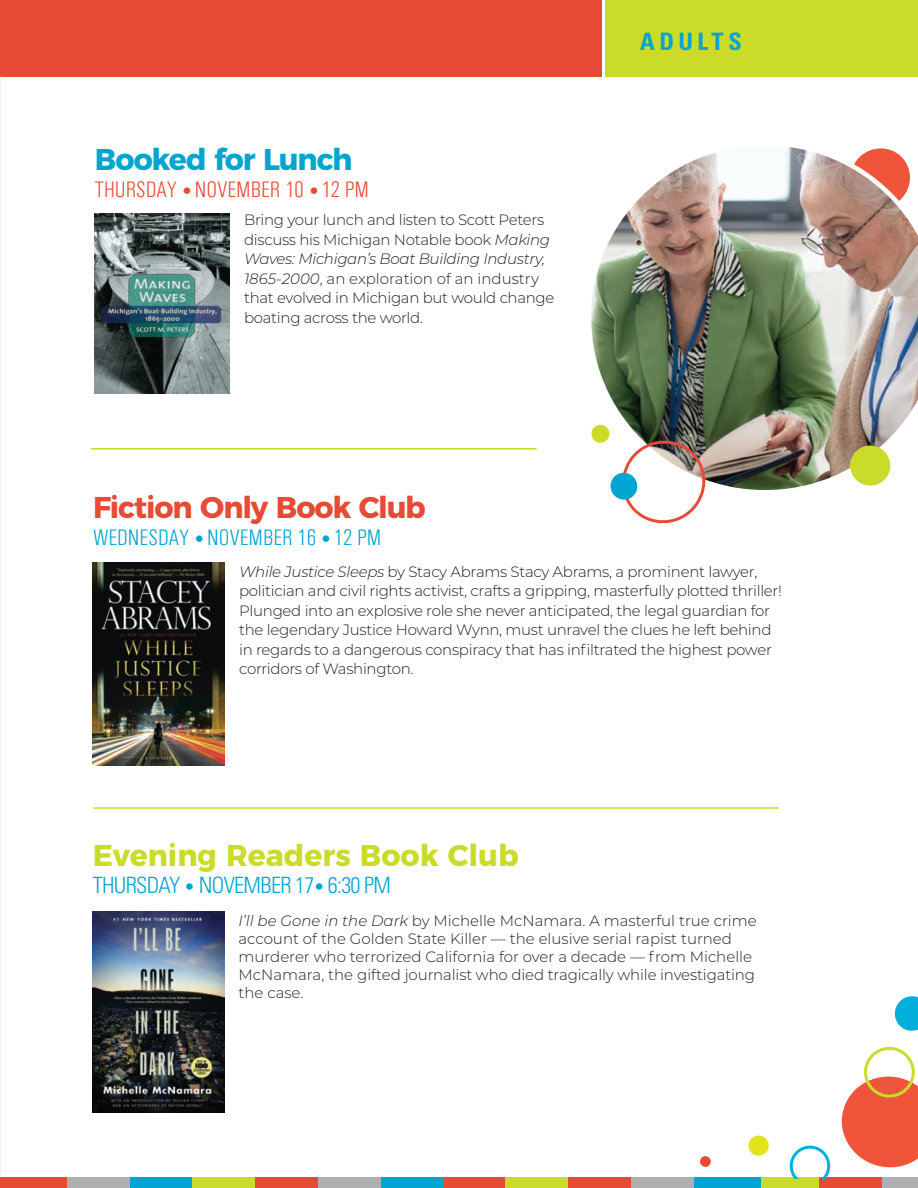
<style>
.page{position:relative;width:918px;height:1188px;background:#fff}
.page>*{position:absolute;margin:0;border:0;box-sizing:border-box;transform-origin:0 0}
.t1{font:700 30px "Montserrat";color:#cadb2a}
.t2{font:700 30px "Montserrat";letter-spacing:-.04em;color:#e74b36}
.t3{font:700 30px "Montserrat";letter-spacing:-.035em;color:#00a6cf}
.t4{font:700 condensed 24px "Univers";letter-spacing:.185em;color:#00a6cf}
.t5{font:300 condensed 22.5px "Univers";letter-spacing:-.03em;color:#00a6cf}
.t6{font:300 condensed 22.5px "Univers";color:#00a6cf}
.t7{font:300 condensed 22.5px "Univers";color:#e74b36}
.t8{font:300 15px/19.5px "Montserrat";letter-spacing:-.02em;color:#231f20}
.t9{font:300 15px/18px "Montserrat";color:#231f20}
.s1{font-size:18px}
.s2{font-style:italic}
</style>
<div class="page">
<div style="left:0;top:1177px;width:67px;height:11px;background:#e74b36"></div>
<div style="left:130px;top:1177px;width:62px;height:11px;background:#00a6cf"></div>
<div style="left:192px;top:1177px;width:63px;height:11px;background:#cadb2a"></div>
<div style="left:255px;top:1177px;width:63px;height:11px;background:#e74b36"></div>
<div style="left:380px;top:1177px;width:63px;height:11px;background:#00a6cf"></div>
<div style="left:443px;top:1177px;width:63px;height:11px;background:#e74b36"></div>
<div style="left:506px;top:1177px;width:62px;height:11px;background:#cadb2a"></div>
<div style="left:568px;top:1177px;width:63px;height:11px;background:#e74b36"></div>
<div style="left:694px;top:1177px;width:67px;height:11px;background:#00a6cf"></div>
<div style="left:761px;top:1177px;width:63px;height:11px;background:#cadb2a"></div>
<div style="left:67px;top:1177px;width:63px;height:11px;background:#afaeb0"></div>
<div style="left:318px;top:1177px;width:62px;height:11px;background:#afaeb0"></div>
<div style="left:631px;top:1177px;width:63px;height:11px;background:#afaeb0"></div>
<div style="left:820px;top:1177px;width:62px;height:11px;background:#e74b36"></div>
<div style="left:882px;top:1177px;width:36px;height:11px;background:#afaeb0"></div>
<div style="left:0;top:0;width:918px;height:76px;background:#e74b36"></div>
<div style="left:603px;top:0;width:315px;height:76px;background:#cadb2a"></div>
<hr style="left:602px;top:0;width:3px;height:88px;background:#fff">
<hr style="left:91px;top:448px;width:445px;height:2px;background:#cadb2a">
<img style="left:93px;top:562px;width:131px;height:203px">
<img style="left:95px;top:214px;width:135px;height:180px">
<img style="left:92px;top:912px;width:132px;height:201px">
<svg style="left:894px;top:996px;width:24px;height:35px"></svg>
<svg style="left:748px;top:1135px;width:21px;height:21px"></svg>
<svg style="left:789px;top:1046px;width:129px;height:132px"></svg>
<svg style="left:700px;top:1156px;width:11px;height:11px"></svg>
<hr style="left:94px;top:807px;width:684px;height:2px;background:#cadb2a">
<img style="left:591px;top:147px;width:327px;height:343px">
<svg style="left:591px;top:424px;width:118px;height:100px"></svg>
<svg style="left:847px;top:443px;width:46px;height:45px"></svg>
<h1 class="t3" style="left:95px;top:135px;width:259px">Booked for Lunch</h1>
<h3 class="t7" style="left:95px;top:176px;width:276px">THURSDAY <span class="s1">•</span>NOVEMBER 10 <span class="s1">•</span>12 PM</h3>
<p class="t8" style="left:244px;top:210px;width:312px">Bring your lunch and listen to Scott Peters discuss his Michigan Notable book <span class="s2">Making Waves: Michigan’s Boat Building Industry, 1865-2000</span>, an exploration of an industry that evolved in Michigan but would change boating across the world.</p>
<h1 class="t2" style="left:93px;top:483px;width:334px">Fiction Only Book Club</h1>
<h3 class="t6" style="left:93px;top:525px;width:290px">WEDNESDAY <span class="s1">•</span>NOVEMBER 16 <span class="s1">•</span>12 PM</h3>
<h2 class="t4" style="left:640px;top:27px;width:103px">ADULTS</h2>
<p class="t8" style="left:239px;top:561px;width:544px"><span class="s2">While Justice Sleeps</span> by Stacy Abrams Stacy Abrams, a prominent lawyer, politician and civil rights activist, crafts a gripping, masterfully plotted thriller!<br>Plunged into an explosive role she never anticipated, the legal guardian for the legendary Justice Howard Wynn, must unravel the clues he left behind in regards to a dangerous conspiracy that has infiltrated the highest power corridors of Washington.</p>
<h1 class="t1" style="left:93px;top:831px;width:428px">Evening Readers Book Club</h1>
<h3 class="t5" style="left:93px;top:871px;width:300px">THURSDAY <span class="s1">•</span> NOVEMBER 17<span class="s1">•</span> 6:30 PM</h3>
<p class="t9" style="left:239px;top:911px;width:520px"><span class="s2">I’ll be Gone in the Dark</span> by Michelle McNamara. A masterful true crime account of the Golden State Killer — the elusive serial rapist turned murderer who terrorized California for over a decade — from Michelle McNamara, the gifted journalist who died tragically while investigating the case.</p>
</div>
